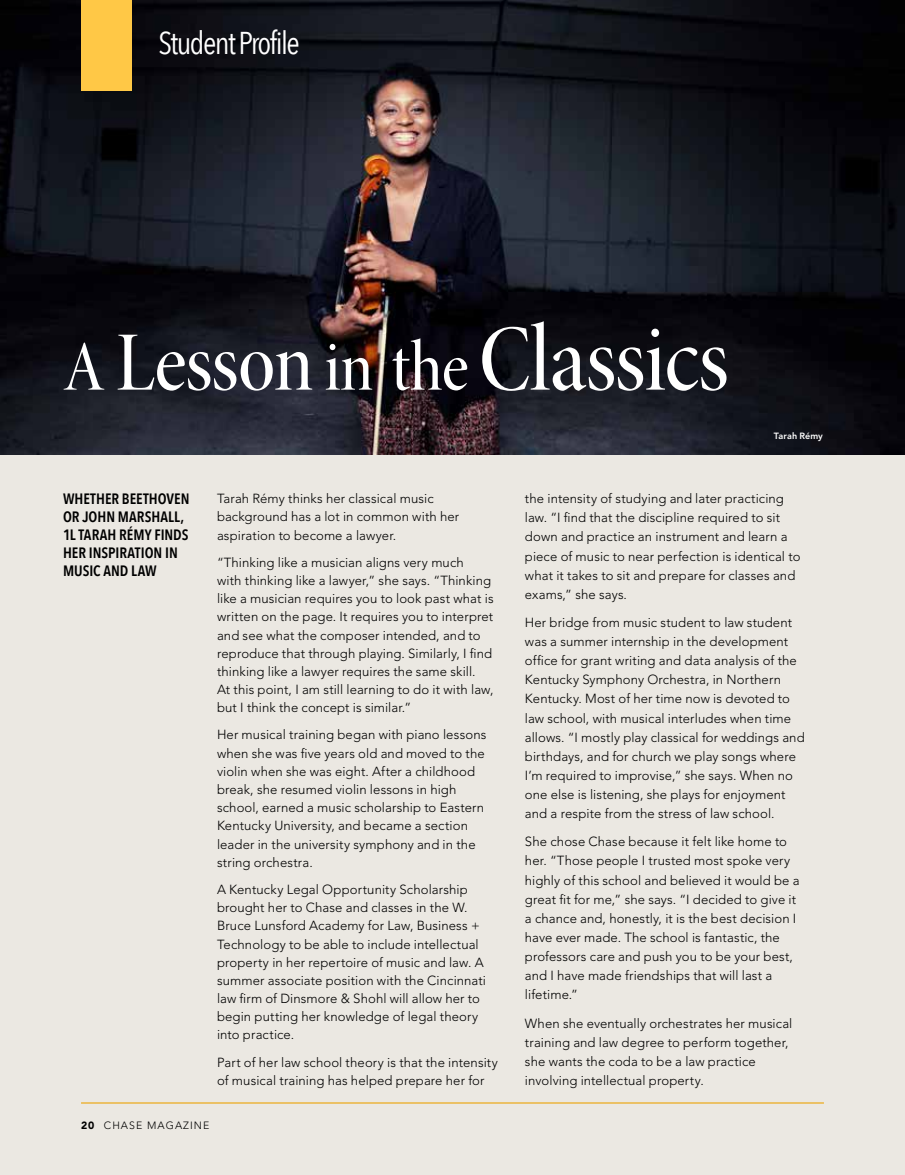
<style>
.page{position:relative;width:905px;height:1175px;background:#fff}
.page>*{position:absolute;margin:0;border:0;box-sizing:border-box;transform-origin:0 0}
.t1{font:96px "Minion Pro Medium Cn Disp";letter-spacing:-.01em;color:#fff}
.t2{font:31.5px "Avenir Next Condensed";letter-spacing:-.05em;color:#fff}
.t3{font:600 15px/18px "Avenir Next Condensed";color:#000}
.t4{font:300 13.2px/18.1px "Avenir LT Std";letter-spacing:.01em;color:#000}
.t5{font:300 10.5px "Avenir LT Std";letter-spacing:.1em;color:#000}
.t6{font:800 9px "Avenir LT Std";letter-spacing:.01em;color:#fff}
.s1{font-size:72px}
.s2{font-size:85.5px}
.s3{font-weight:900}
</style>
<div class="page">
<div style="left:0;top:0;width:904px;height:1174px;background:#ebe8e2"></div>
<img style="left:0;top:0;width:904px;height:454px">
<div style="left:81px;top:0;width:51px;height:90px;background:#ffc846"></div>
<h2 class="t2" style="left:158px;top:16px;width:143px">Student Profile</h2>
<h1 class="t1" style="left:63px;top:301px;width:667px"><span class="s1">A</span> <span class="s2">Lesson</span> <span class="s1">in the</span> Classics</h1>
<p class="t6" style="left:774px;top:430px;width:50px">Tarah Rémy</p>
<p class="t3" style="left:63px;top:489px;width:128px">WHETHER BEETHOVEN<br>OR JOHN MARSHALL,<br>1L TARAH RÉMY FINDS<br>HER INSPIRATION IN<br>MUSIC AND LAW</p>
<p class="t4" style="left:217px;top:489px;width:244px">Tarah Rémy thinks her classical music background has a lot in common with her aspiration to become a lawyer.</p>
<p class="t4" style="left:217px;top:553px;width:278px">“Thinking like a musician aligns very much<br>with thinking like a lawyer,” she says. “Thinking like a musician requires you to look past what is written on the page. It requires you to interpret and see what the composer intended, and to reproduce that through playing. Similarly, I find thinking like a lawyer requires the same skill.<br>At this point, I am still learning to do it with law, but I think the concept is similar.”</p>
<p class="t4" style="left:217px;top:726px;width:271px">Her musical training began with piano lessons when she was five years old and moved to the violin when she was eight. After a childhood break, she resumed violin lessons in high school, earned a music scholarship to Eastern Kentucky University, and became a section leader in the university symphony and in the string orchestra.</p>
<p class="t4" style="left:217px;top:880px;width:270px">A Kentucky Legal Opportunity Scholarship brought her to Chase and classes in the W.<br>Bruce Lunsford Academy for Law, Business + Technology to be able to include intellectual property in her repertoire of music and law. A summer associate position with the Cincinnati law firm of Dinsmore &amp; Shohl will allow her to begin putting her knowledge of legal theory into practice.</p>
<p class="t4" style="left:217px;top:1053px;width:282px">Part of her law school theory is that the intensity of musical training has helped prepare her for</p>
<p class="t5" style="left:81px;top:1119px;width:130px"><span class="s3">20</span> CHASE MAGAZINE</p>
<p class="t4" style="left:525px;top:489px;width:277px;line-height:19px">the intensity of studying and later practicing law. “I find that the discipline required to sit down and practice an instrument and learn a piece of music to near perfection is identical to what it takes to sit and prepare for classes and exams,” she says.</p>
<p class="t4" style="left:525px;top:613px;width:281px;line-height:19px">Her bridge from music student to law student was a summer internship in the development office for grant writing and data analysis of the Kentucky Symphony Orchestra, in Northern Kentucky. Most of her time now is devoted to law school, with musical interludes when time allows. “I mostly play classical for weddings and birthdays, and for church we play songs where I’m required to improvise,” she says. When no one else is listening, she plays for enjoyment and a respite from the stress of law school.</p>
<p class="t4" style="left:525px;top:832px;width:276px;line-height:19px">She chose Chase because it felt like home to her. “Those people I trusted most spoke very highly of this school and believed it would be a great fit for me,” she says. “I decided to give it a chance and, honestly, it is the best decision I have ever made. The school is fantastic, the professors care and push you to be your best, and I have made friendships that will last a lifetime.”</p>
<p class="t4" style="left:525px;top:1013px;width:269px;line-height:19px">When she eventually orchestrates her musical training and law degree to perform together, she wants the coda to be a law practice involving intellectual property.</p>
</div>
